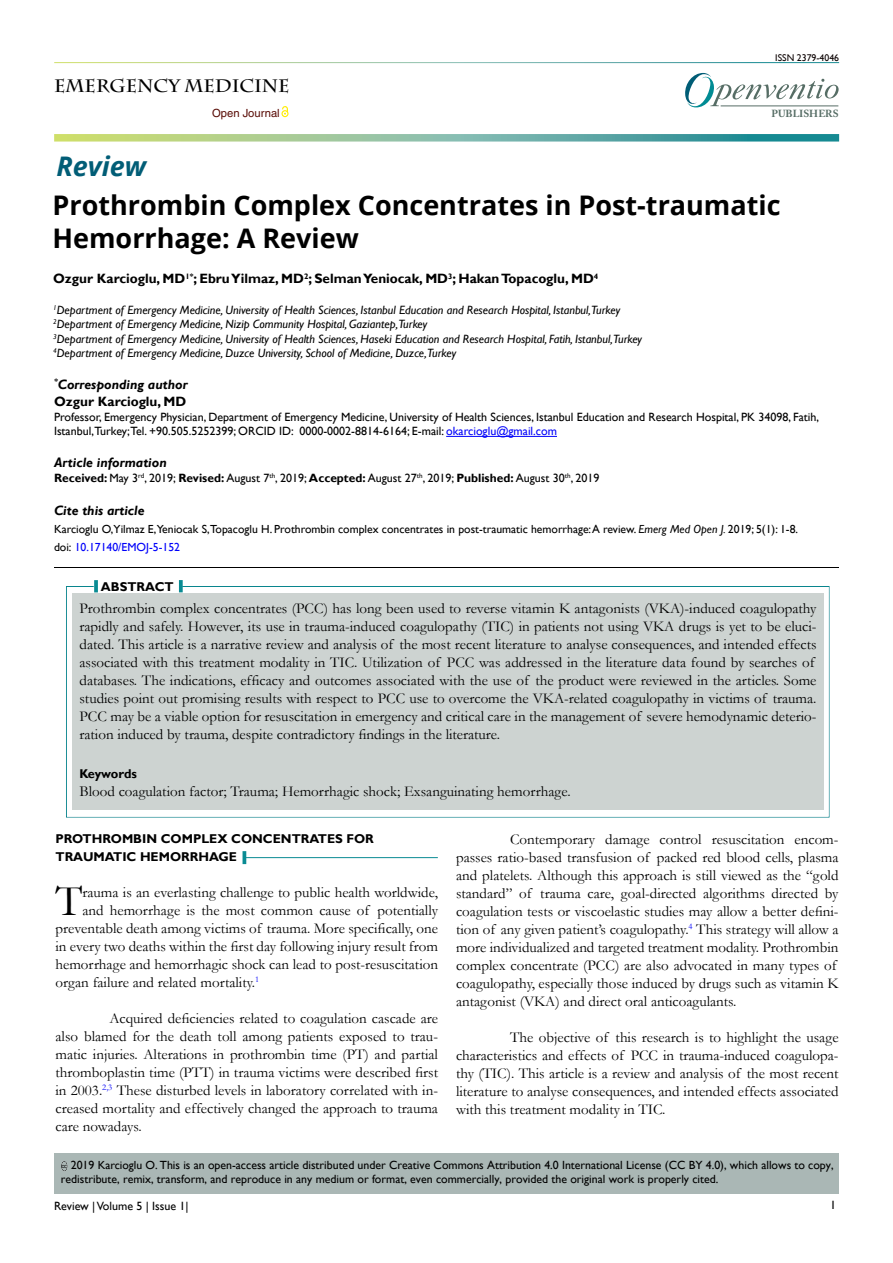
<style>
.page{position:relative;width:893px;height:1263px;background:#fff}
.page>*{position:absolute;margin:0;border:0;box-sizing:border-box;transform-origin:0 0}
.t1{font:43.8px "Garamond";color:#000}
.t2{font:700 27px/32.4px "Open Sans";color:#000}
.t3{font:italic 700 27px "Open Sans";color:#015d76}
.t4{font:700 18px "Charlemagne Std";color:#000}
.t5{font:15px/18px "Garamond";color:#000}
.t6{font:700 13.5px "Gill Sans";color:#000}
.t7{font:italic 700 13.5px/17.2px "Gill Sans";color:#000}
.t8{font:700 12.75px/18px "Gill Sans";color:#000}
.t9{font:italic 12px/14.4px "Gill Sans";color:#000}
.t10{font:12px/14.2px "Gill Sans";color:#000}
.t11{font:11.85px/14.4px "Gill Sans";color:#000}
.t12{font:11.7px/18px "Gill Sans";color:#000}
.t13{font:11.25px "Helvetica LT Std";color:#580b05}
.t14{font:700 10.2px "Adobe Caslon Pro";color:#566d65}
.t15{font:9.75px "Gill Sans";color:#0a0000}
.t16{font:5.7px "Arial";color:#000}
.s1{font-style:normal}
.s2{color:#0000fa}
.s3{font-weight:700}
.s4{font-style:italic}
.s5{font-size:11.7px}
</style>
<div class="page">
<svg style="left:685px;top:73px;width:154px;height:35px"></svg>
<hr style="left:721px;top:106px;width:117px;height:1px;background:#566d65">
<svg style="left:54px;top:134px;width:785px;height:8px;background:#84bb9d"></svg>
<svg style="left:282px;top:106px;width:6px;height:10px"></svg>
<hr style="left:446px;top:436px;width:111px;height:1px;background:#0000fa">
<div style="left:42px;top:556px;width:810px;height:14px;background:#f9f2f3;opacity:.75"></div>
<div style="left:53px;top:575px;width:789px;height:243px;background:#f9f2f3;opacity:.75"></div>
<svg style="left:94px;top:580px;width:4px;height:12px"></svg>
<svg style="left:179px;top:580px;width:4px;height:12px"></svg>
<div style="left:54px;top:1153px;width:785px;height:41px;background:#aab7b5"></div>
<div style="left:49px;top:1148px;width:33px;height:24px;background:#f9f2f3;opacity:.75"></div>
<hr style="left:244px;top:857px;width:194px;height:1px;background:#0a8b93">
<svg style="left:243px;top:851px;width:3px;height:13px"></svg>
<p class="t4" style="left:54px;top:75px;width:237px">EMERGENCY MEDICINE</p>
<h2 class="t3" style="left:56px;top:147px;width:91px">Review</h2>
<p class="t13" style="left:212px;top:107px;width:69px">Open Journal</p>
<p class="t15" style="left:775px;top:52px;width:65px">ISSN 2379-4046</p>
<p class="t14" style="left:771px;top:108px;width:69px">PUBLISHERS</p>
<h2 class="t2" style="left:52px;top:189px;width:730px">Prothrombin Complex Concentrates in Post-traumatic<br>Hemorrhage: A Review</h2>
<p class="t6" style="left:53px;top:270px;width:547px">Ozgur Karcioglu, MD<sup>1*</sup>; Ebru Yilmaz, MD<sup>2</sup>; Selman Yeniocak, MD<sup>3</sup>; Hakan Topacoglu, MD<sup>4</sup></p>
<p class="t9" style="left:53px;top:303px;width:591px"><sup>1</sup>Department of Emergency Medicine, University of Health Sciences, Istanbul Education and Research Hospital, Istanbul,Turkey <sup>2</sup>Department of Emergency Medicine, Nizip Community Hospital, Gaziantep,Turkey<br><sup>3</sup>Department of Emergency Medicine, University of Health Sciences, Haseki Education and Research Hospital, Fatih, Istanbul,Turkey <sup>4</sup>Department of Emergency Medicine, Duzce University, School of Medicine, Duzce,Turkey</p>
<p class="t7" style="left:54px;top:376px;width:135px"><sup>*</sup>Corresponding author<br><span class="s1">Ozgur Karcioglu, MD</span></p>
<p class="t10" style="left:54px;top:410px;width:767px">Professor, Emergency Physician, Department of Emergency Medicine, University of Health Sciences, Istanbul Education and Research Hospital, PK 34098, Fatih,<br>Istanbul,Turkey;Tel. +90.505.5252399; ORCID ID: 0000-0002-8814-6164; E-mail: <span class="s2">okarcioglu@gmail.com</span></p>
<p class="t7" style="left:54px;top:454px;width:114px">Article information</p>
<p class="t10" style="left:54px;top:471px;width:547px"><span class="s3">Received:</span> May 3<sup>rd</sup>, 2019; <span class="s3">Revised:</span> August 7<sup>th</sup>, 2019; <span class="s3">Accepted:</span> August 27<sup>th</sup>, 2019; <span class="s3">Published:</span> August 30<sup>th</sup>, 2019</p>
<p class="t7" style="left:54px;top:502px;width:92px">Cite this article</p>
<p class="t12" style="left:54px;top:520px;width:746px">Karcioglu O,Yilmaz E,Yeniocak S,Topacoglu H. Prothrombin complex concentrates in post-traumatic hemorrhage: A review. <span class="s4">Emerg Med Open J.</span> 2019; 5(1): 1-8. doi: <span class="s2">10.17140/EMOJ-5-152</span></p>
<p class="t8" style="left:101px;top:578px;width:74px">ABSTRACT</p>
<p class="t5" style="left:80px;top:598px;width:739px">Prothrombin complex concentrates (PCC) has long been used to reverse vitamin K antagonists (VKA)-induced coagulopathy rapidly and safely. However, its use in trauma-induced coagulopathy (TIC) in patients not using VKA drugs is yet to be eluci&shy;dated. This article is a narrative review and analysis of the most recent literature to analyse consequences, and intended effects associated with this treatment modality in TIC. Utilization of PCC was addressed in the literature data found by searches of databases. The indications, efficacy and outcomes associated with the use of the product were reviewed in the articles. Some studies point out promising results with respect to PCC use to overcome the VKA-related coagulopathy in victims of trauma.<br>PCC may be a viable option for resuscitation in emergency and critical care in the management of severe hemodynamic deterio&shy;ration induced by trauma, despite contradictory findings in the literature.</p>
<p class="t8" style="left:80px;top:765px;width:59px">Keywords</p>
<p class="t5" style="left:80px;top:782px;width:493px">Blood coagulation factor; Trauma; Hemorrhagic shock; Exsanguinating hemorrhage.</p>
<p class="t8" style="left:56px;top:830px;width:320px">PROTHROMBIN COMPLEX CONCENTRATES FOR<br>TRAUMATIC HEMORRHAGE</p>
<h1 class="t1" style="left:56px;top:872px;width:28px">T</h1>
<p class="t5" style="left:82px;top:883px;width:357px">rauma is an everlasting challenge to public health worldwide,</p>
<p class="t5" style="left:456px;top:830px;width:384px;text-indent:54px">Contemporary damage control resuscitation encom&shy;passes ratio-based transfusion of packed red blood cells, plasma and platelets. Although this approach is still viewed as the “gold standard” of trauma care, goal-directed algorithms directed by coagulation tests or viscoelastic studies may allow a better defini&shy;tion of any given patient’s coagulopathy.<sup>4</sup> This strategy will allow a more individualized and targeted treatment modality. Prothrombin complex concentrate (PCC) are also advocated in many types of coagulopathy, especially those induced by drugs such as vitamin K antagonist (VKA) and direct oral anticoagulants.</p>
<p class="t5" style="left:456px;top:1028px;width:384px;text-align:justify;text-indent:54px">The objective of this research is to highlight the usage characteristics and effects of PCC in trauma-induced coagulopa&shy;thy (TIC). This article is a review and analysis of the most recent literature to analyse consequences, and intended effects associated with this treatment modality in TIC.</p>
<p class="t5" style="left:82px;top:901px;width:357px">and hemorrhage is the most common cause of potentially</p>
<p class="t5" style="left:55px;top:919px;width:384px">preventable death among victims of trauma. More specifically, one</p>
<p class="t5" style="left:55px;top:937px;width:384px">in every two deaths within the first day following injury result from</p>
<p class="t5" style="left:55px;top:955px;width:384px">hemorrhage and hemorrhagic shock can lead to post-resuscitation</p>
<p class="t5" style="left:55px;top:973px;width:205px">organ failure and related mortality.<sup>1</sup></p>
<p class="t5" style="left:55px;top:1009px;width:384px;text-align:justify;text-indent:54px">Acquired deficiencies related to coagulation cascade are also blamed for the death toll among patients exposed to trau&shy;matic injuries. Alterations in prothrombin time (PT) and partial thromboplastin time (PTT) in trauma victims were described first in 2003.<sup>2,3</sup> These disturbed levels in laboratory correlated with in&shy;creased mortality and effectively changed the approach to trauma care nowadays.</p>
<p class="t11" style="left:61px;top:1158px;width:774px;text-indent:10px">2019 <span class="s5">Karcioglu O</span>. This is an open-access article distributed under Creative Commons Attribution 4.0 International License (CC BY 4.0), which allows to copy, redistribute, remix, transform, and reproduce in any medium or format, even commercially, provided the original work is properly cited.</p>
<p class="t16" style="left:61px;top:1162px;width:7px">cc</p>
<p class="t10" style="left:54px;top:1199px;width:136px">Review | Volume 5 | Issue 1|</p>
<p class="t10" style="left:830px;top:1198px;width:7px">1</p>
</div>
